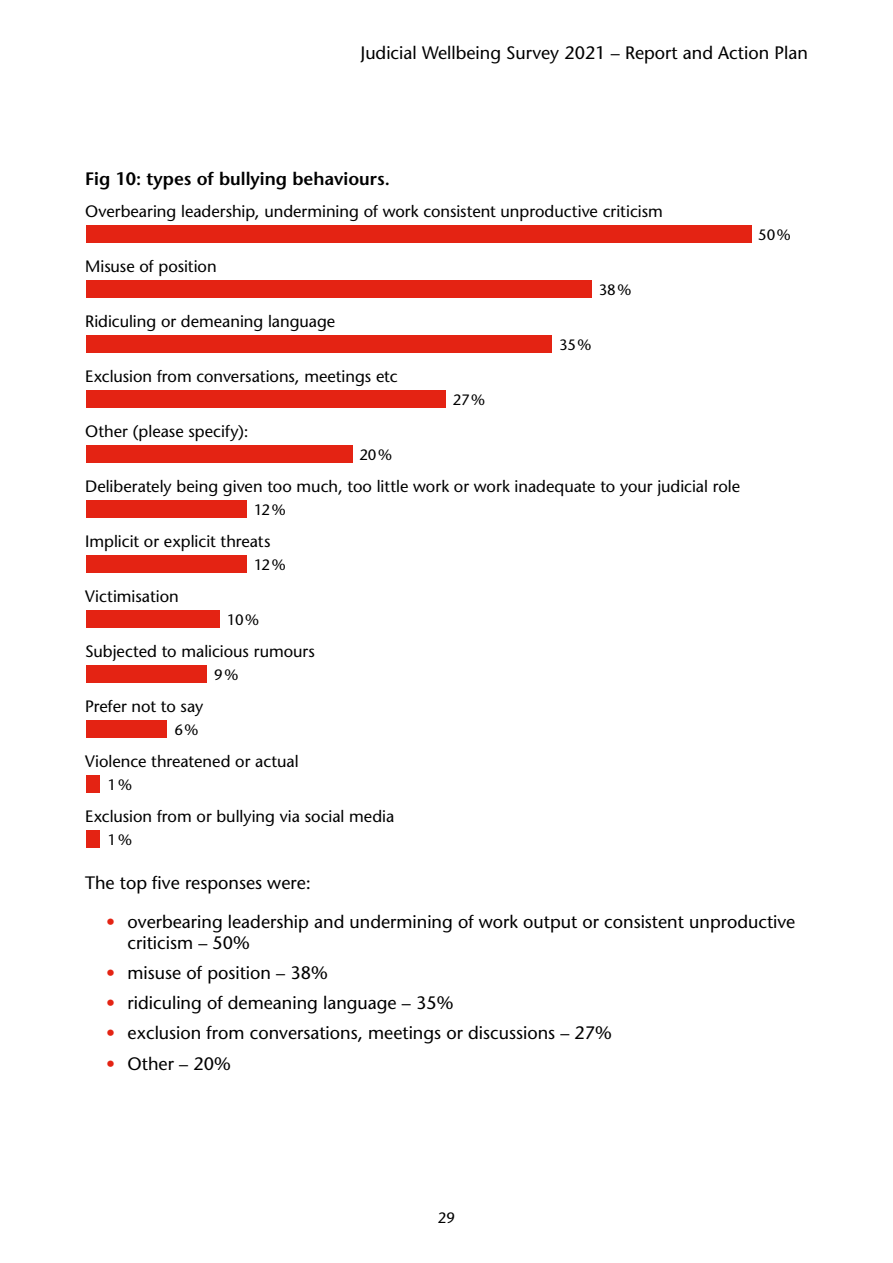
<style>
.page{position:relative;width:893px;height:1263px;background:#fff}
.page>*{position:absolute;margin:0;border:0;box-sizing:border-box;transform-origin:0 0}
.Body_Text{font:500 18px/21.6px "Stone Sans Std";color:#000}
.Heading_Level_3{font:600 18px "Stone Sans Std";color:#000}
.t1{font:500 16.5px "Stone Sans Std";letter-spacing:-.005em;color:#000}
.t2{font:500 15px "Stone Sans Std";letter-spacing:-.015em;color:#000}
.s1{color:#e42313}
</style>
<div class="page">
<div style="left:86px;top:831px;width:14px;height:17px;background:#e42313"></div>
<div style="left:86px;top:776px;width:14px;height:17px;background:#e42313"></div>
<div style="left:86px;top:720px;width:80px;height:17px;background:#e42313"></div>
<div style="left:86px;top:665px;width:120px;height:17px;background:#e42313"></div>
<div style="left:86px;top:610px;width:134px;height:17px;background:#e42313"></div>
<div style="left:86px;top:555px;width:160px;height:17px;background:#e42313"></div>
<div style="left:86px;top:500px;width:160px;height:17px;background:#e42313"></div>
<div style="left:86px;top:445px;width:266px;height:17px;background:#e42313"></div>
<div style="left:86px;top:390px;width:359px;height:17px;background:#e42313"></div>
<div style="left:86px;top:335px;width:466px;height:17px;background:#e42313"></div>
<div style="left:86px;top:280px;width:506px;height:17px;background:#e42313"></div>
<div style="left:86px;top:225px;width:665px;height:17px;background:#e42313"></div>
<p class="Body_Text" style="left:360px;top:42px;width:449px">Judicial Wellbeing Survey 2021 – Report and Action Plan</p>
<p class="Heading_Level_3" style="left:85px;top:168px;width:306px">Fig 10: types of bullying behaviours.</p>
<p class="t1" style="left:85px;top:201px;width:579px">Overbearing leadership, undermining of work consistent unproductive criticism</p>
<p class="t1" style="left:85px;top:256px;width:133px">Misuse of position</p>
<p class="t1" style="left:85px;top:311px;width:252px">Ridiculing or demeaning language</p>
<p class="t1" style="left:85px;top:366px;width:314px">Exclusion from conversations, meetings etc</p>
<p class="t1" style="left:85px;top:421px;width:165px">Other (please specify):</p>
<p class="t2" style="left:359px;top:446px;width:34px">20%</p>
<p class="t2" style="left:453px;top:391px;width:34px">27%</p>
<p class="t2" style="left:599px;top:280px;width:34px">38%</p>
<p class="t2" style="left:559px;top:336px;width:34px">35%</p>
<p class="t1" style="left:85px;top:476px;width:657px">Deliberately being given too much, too little work or work inadequate to your judicial role</p>
<p class="t2" style="left:254px;top:501px;width:33px">12%</p>
<p class="t1" style="left:85px;top:531px;width:187px">Implicit or explicit threats</p>
<p class="t1" style="left:85px;top:586px;width:95px">Victimisation</p>
<p class="t2" style="left:254px;top:556px;width:33px">12%</p>
<p class="t2" style="left:227px;top:611px;width:33px">10%</p>
<p class="t1" style="left:85px;top:641px;width:231px">Subjected to malicious rumours</p>
<p class="t1" style="left:85px;top:696px;width:120px">Prefer not to say</p>
<p class="t2" style="left:174px;top:721px;width:26px">6%</p>
<p class="t2" style="left:214px;top:666px;width:25px">9%</p>
<p class="t1" style="left:85px;top:751px;width:215px">Violence threatened or actual</p>
<p class="t2" style="left:108px;top:776px;width:25px">1%</p>
<p class="t1" style="left:85px;top:806px;width:311px">Exclusion from or bullying via social media</p>
<p class="t2" style="left:108px;top:831px;width:25px">1%</p>
<p class="t2" style="left:758px;top:225px;width:34px">50%</p>
<p class="Body_Text" style="left:85px;top:872px;width:227px">The top five responses were:</p>
<p class="Body_Text" style="left:128px;top:910px;width:669px;text-indent:-21px"><span class="s1">•</span> overbearing leadership and undermining of work output or consistent unproductive criticism – 50%</p>
<p class="Body_Text" style="left:106px;top:962px;width:223px"><span class="s1">•</span> misuse of position – 38%</p>
<p class="Body_Text" style="left:106px;top:992px;width:349px"><span class="s1">•</span> ridiculing of demeaning language – 35%</p>
<p class="Body_Text" style="left:106px;top:1022px;width:507px"><span class="s1">•</span> exclusion from conversations, meetings or discussions – 27%</p>
<p class="Body_Text" style="left:106px;top:1052px;width:126px"><span class="s1">•</span> Other – 20%</p>
<p class="t2" style="left:438px;top:1209px;width:19px">29</p>
</div>
